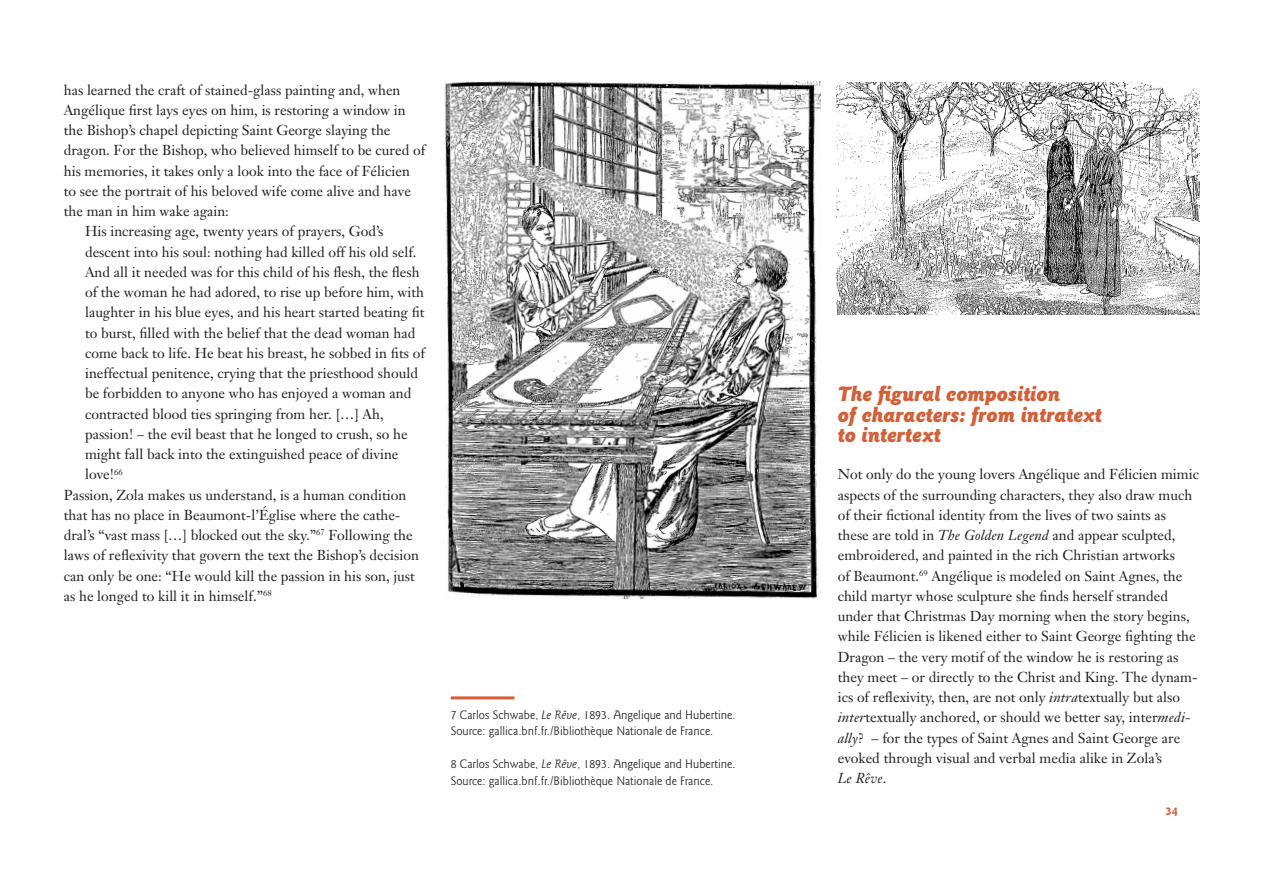
<style>
.page{position:relative;width:1263px;height:893px;background:#fff}
.page>*{position:absolute;margin:0;border:0;box-sizing:border-box;transform-origin:0 0}
.t1{font:italic 900 21.75px/20.2px "Goudy Sans";color:#d26038}
.t2{font:14.25px/20.2px "Janson Text";color:#231f20}
.t3{font:12.75px/16.5px "Goudy Sans";color:#231f20}
.t4{font:700 12px "Goudy Sans";color:#d26038}
.s1{font-style:italic}
</style>
<div class="page">
<img style="left:444px;top:81px;width:376px;height:518px">
<img style="left:837px;top:83px;width:362px;height:232px">
<hr style="left:451px;top:696px;width:63px;height:3px;background:#d26038">
<p class="t2" style="left:64px;top:79px;width:338px">has learned the craft of stained-glass painting and, when</p>
<p class="t2" style="left:64px;top:100px;width:343px">Angélique first lays eyes on him, is restoring a window in</p>
<p class="t2" style="left:64px;top:120px;width:328px">the Bishop’s chapel depicting Saint George slaying the</p>
<p class="t2" style="left:64px;top:140px;width:363px">dragon. For the Bishop, who believed himself to be cured of</p>
<p class="t2" style="left:64px;top:160px;width:348px">his memories, it takes only a look into the face of Félicien</p>
<p class="t2" style="left:64px;top:181px;width:349px">to see the portrait of his beloved wife come alive and have</p>
<p class="t2" style="left:64px;top:201px;width:167px">the man in him wake again:</p>
<p class="t2" style="left:85px;top:221px;width:300px">His increasing age, twenty years of prayers, God’s</p>
<p class="t2" style="left:85px;top:241px;width:333px">descent into his soul: nothing had killed off his old self.</p>
<p class="t2" style="left:85px;top:262px;width:336px">And all it needed was for this child of his flesh, the flesh</p>
<p class="t2" style="left:85px;top:282px;width:341px">of the woman he had adored, to rise up before him, with</p>
<p class="t2" style="left:85px;top:302px;width:341px">laughter in his blue eyes, and his heart started beating fit</p>
<p class="t2" style="left:85px;top:322px;width:332px">to burst, filled with the belief that the dead woman had</p>
<p class="t2" style="left:85px;top:343px;width:341px">come back to life. He beat his breast, he sobbed in fits of</p>
<p class="t2" style="left:85px;top:363px;width:335px">ineffectual penitence, crying that the priesthood should</p>
<p class="t2" style="left:85px;top:383px;width:328px">be forbidden to anyone who has enjoyed a woman and</p>
<p class="t2" style="left:85px;top:403px;width:300px">contracted blood ties springing from her. […] Ah,</p>
<p class="t2" style="left:85px;top:424px;width:324px">passion! – the evil beast that he longed to crush, so he</p>
<p class="t2" style="left:85px;top:444px;width:315px">might fall back into the extinguished peace of divine</p>
<p class="t2" style="left:85px;top:464px;width:39px">love!<sup>66</sup></p>
<p class="t2" style="left:64px;top:484px;width:344px">Passion, Zola makes us understand, is a human condition</p>
<p class="t2" style="left:64px;top:505px;width:338px">that has no place in Beaumont-l’Église where the cathe-</p>
<p class="t2" style="left:64px;top:525px;width:350px">dral’s “vast mass […] blocked out the sky.”<sup>67</sup> Following the</p>
<p class="t2" style="left:64px;top:545px;width:357px">laws of reflexivity that govern the text the Bishop’s decision</p>
<p class="t2" style="left:64px;top:565px;width:352px">can only be one: “He would kill the passion in his son, just</p>
<p class="t2" style="left:64px;top:586px;width:209px">as he longed to kill it in himself.”<sup>68</sup></p>
<p class="t3" style="left:451px;top:706px;width:286px">7 Carlos Schwabe, <span class="s1">Le Rêve</span>, 1893. Angelique and Hubertine.<br>Source: gallica.bnf.fr./Bibliothèque Nationale de France.</p>
<p class="t3" style="left:451px;top:756px;width:286px">8 Carlos Schwabe, <span class="s1">Le Rêve</span>, 1893. Angelique and Hubertine.<br>Source: gallica.bnf.fr./Bibliothèque Nationale de France.</p>
<h1 class="t1" style="left:838px;top:384px;width:266px">The figural composition<br>of characters: from intratext to intertext</h1>
<p class="t2" style="left:838px;top:464px;width:363px">Not only do the young lovers Angélique and Félicien mimic aspects of the surrounding characters, they also draw much of their fictional identity from the lives of two saints as these are told in <span class="s1">The Golden Legend</span> and appear sculpted, embroidered, and painted in the rich Christian artworks<br>of Beaumont.<sup>69</sup> Angélique is modeled on Saint Agnes, the child martyr whose sculpture she finds herself stranded under that Christmas Day morning when the story begins, while Félicien is likened either to Saint George fighting the Dragon – the very motif of the window he is restoring as they meet – or directly to the Christ and King. The dynam&shy;ics of reflexivity, then, are not only <span class="s1">intra</span>textually but also <span class="s1">inter</span>textually anchored, or should we better say, inter<span class="s1">medi&shy;ally</span>? – for the types of Saint Agnes and Saint George are evoked through visual and verbal media alike in Zola’s<br><span class="s1">Le Rêve</span>.</p>
<p class="t4" style="left:1165px;top:804px;width:14px">34</p>
</div>
